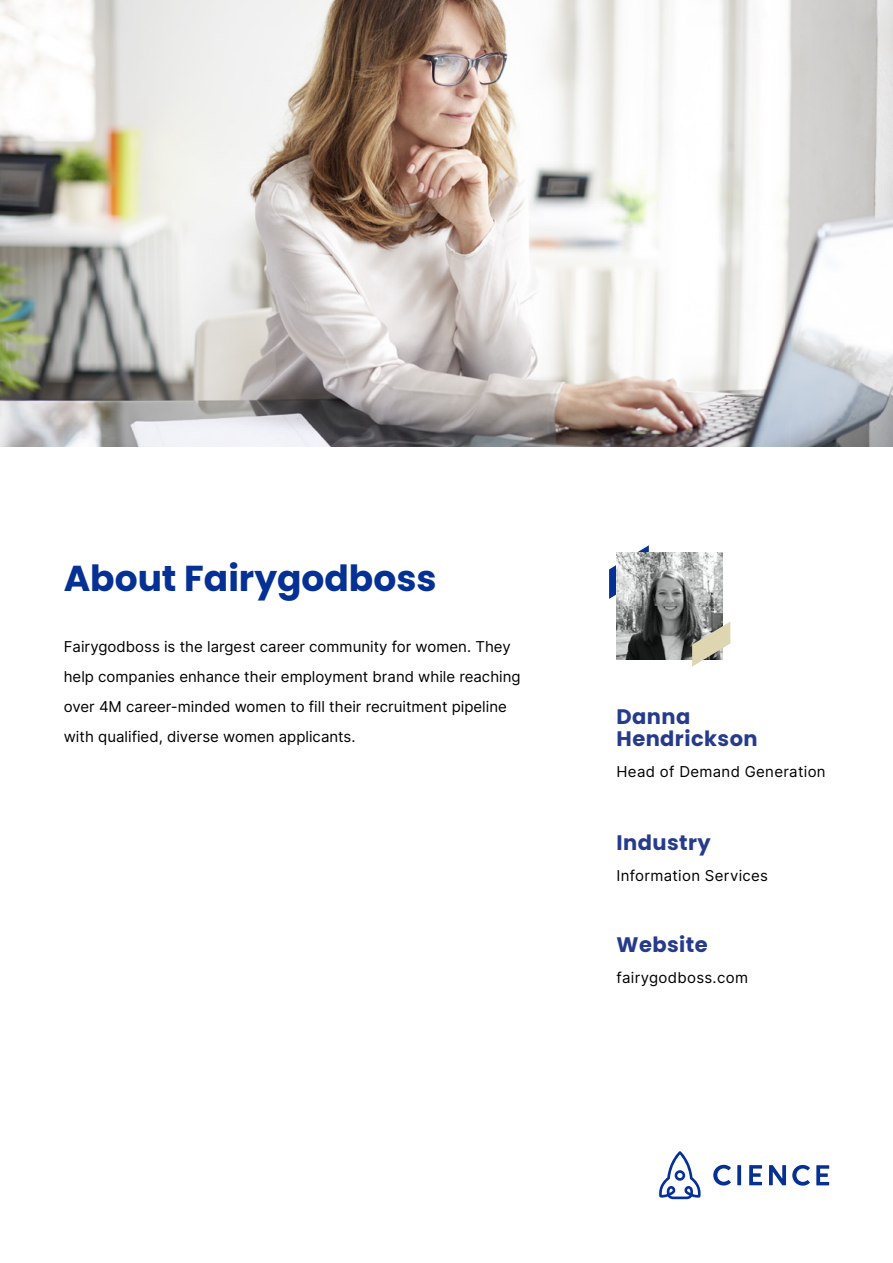
<style>
.page{position:relative;width:893px;height:1263px;background:#fff}
.page>*{position:absolute;margin:0;border:0;box-sizing:border-box;transform-origin:0 0}
.t1{font:700 36px "Poppins";color:#053094}
.t2{font:700 21px/22.5px "Poppins";letter-spacing:.02em;color:#263b8c}
.t3{font:15px/30px "Inter";color:#000}
.t4{font:15px "Inter";letter-spacing:.02em;color:#000}
</style>
<div class="page">
<svg style="left:609px;top:545px;width:40px;height:54px"></svg>
<img style="left:0;top:0;width:893px;height:446px">
<svg style="left:713px;top:1165px;width:18px;height:20px"></svg>
<svg style="left:737px;top:1165px;width:4px;height:20px"></svg>
<svg style="left:749px;top:1165px;width:13px;height:20px"></svg>
<svg style="left:792px;top:1165px;width:18px;height:21px"></svg>
<svg style="left:816px;top:1165px;width:13px;height:20px"></svg>
<svg style="left:769px;top:1165px;width:17px;height:20px"></svg>
<svg style="left:659px;top:1151px;width:42px;height:48px"></svg>
<svg style="left:617px;top:553px;width:106px;height:106px;background:#8f9090"></svg>
<svg style="left:692px;top:621px;width:38px;height:46px"></svg>
<h1 class="t1" style="left:64px;top:557px;width:374px">About Fairygodboss</h1>
<p class="t3" style="left:64px;top:632px;width:458px">Fairygodboss is the largest career community for women. They help companies enhance their employment brand while reaching over 4M career-minded women to fill their recruitment pipeline with qualified, diverse women applicants.</p>
<h2 class="t2" style="left:617px;top:705px;width:143px">Danna<br>Hendrickson</h2>
<p class="t4" style="left:617px;top:761px;width:211px">Head of Demand Generation</p>
<h2 class="t2" style="left:617px;top:832px;width:96px">Industry</h2>
<p class="t4" style="left:617px;top:865px;width:153px">Information Services</p>
<h2 class="t2" style="left:617px;top:934px;width:93px">Website</h2>
<p class="t4" style="left:617px;top:967px;width:133px">fairygodboss.com</p>
</div>
